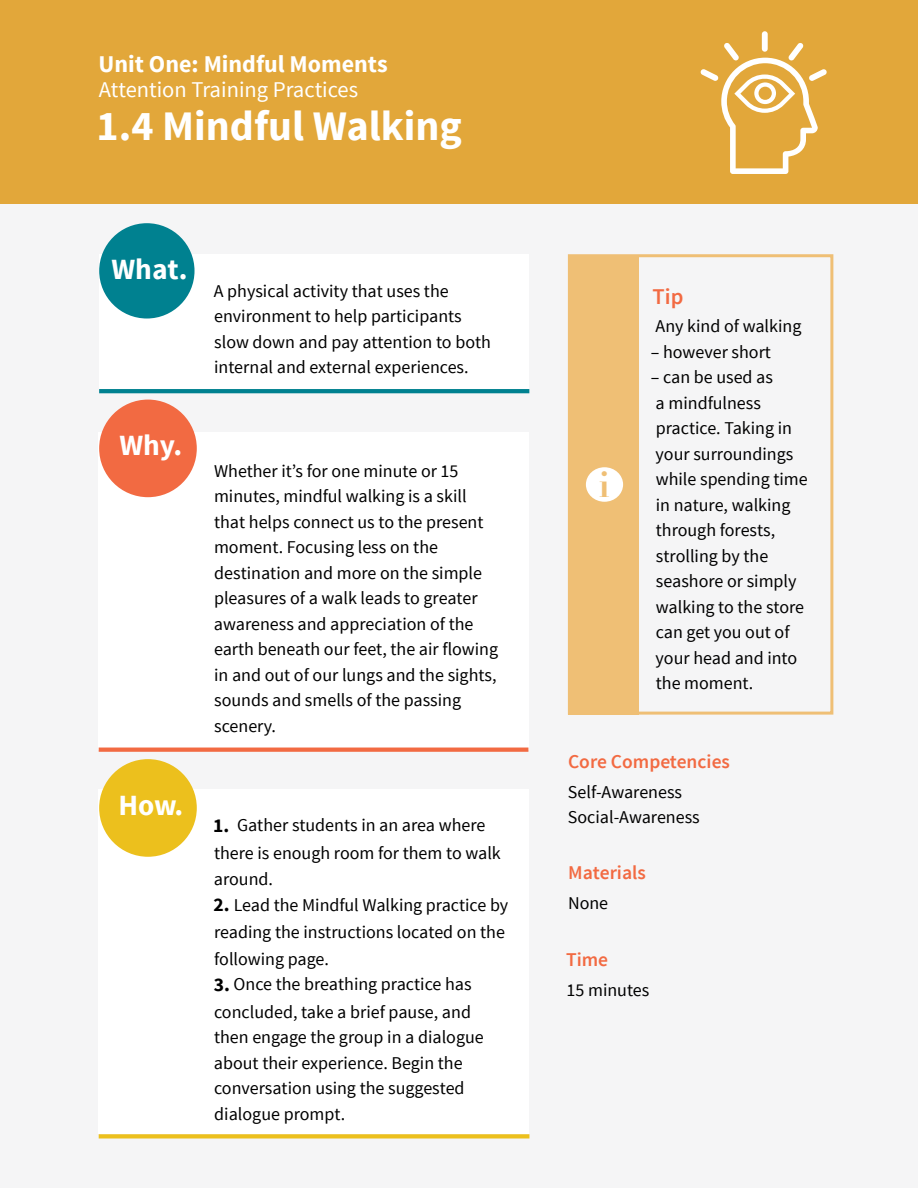
<style>
.page{position:relative;width:918px;height:1188px;background:#fff}
.page>*{position:absolute;margin:0;border:0;box-sizing:border-box;transform-origin:0 0}
.t1{font:700 42px "Source Sans Pro";color:#fff}
.t2{font:700 36px "Didot";color:#efbf75}
.t3{font:700 29.25px "Source Sans Pro";color:#fff}
.t4{font:700 24px "Source Sans Pro";color:#fff}
.t5{font:22.5px "Source Sans Pro";color:#fff}
.t6{font:600 22.5px "Source Sans Pro";color:#f26a42}
.t7{font:600 19.5px "Source Sans Pro";color:#f26a42}
.t8{font:18px/25.5px "Source Sans Pro";color:#000}
.s1{font-weight:700;font-size:19.5px}
</style>
<div class="page">
<div style="left:0;top:138px;width:918px;height:1050px;background:#f5f5f6"></div>
<div style="left:0;top:0;width:918px;height:204px;background:#e2a73a"></div>
<div style="left:99px;top:254px;width:429px;height:135px;background:#fff"></div>
<hr style="left:99px;top:389px;width:430px;height:4px;background:#008190">
<div style="left:99px;top:223px;width:96px;height:96px;background:#008190;border-radius:50%"></div>
<div style="left:568px;top:254px;width:265px;height:461px;border:3px solid #efbf75"></div>
<div style="left:569px;top:256px;width:70px;height:459px;background:#efbf75"></div>
<div style="left:586px;top:467px;width:37px;height:35px;background:#fff;border-radius:50%"></div>
<div style="left:99px;top:432px;width:430px;height:318px;background:#fff"></div>
<svg style="left:99px;top:748px;width:429px;height:4px;background:#f2714b"></svg>
<div style="left:99px;top:400px;width:98px;height:97px;background:#f26a42;border-radius:50%"></div>
<div style="left:99px;top:790px;width:430px;height:344px;background:#fff"></div>
<div style="left:99px;top:759px;width:98px;height:98px;background:#ecc01d;border-radius:50%"></div>
<div style="left:99px;top:1134px;width:430px;height:5px;background:#ecc01d"></div>
<div style="left:762px;top:31px;width:6px;height:21px;background:#fff;border-radius:3px"></div>
<svg style="left:700px;top:43px;width:127px;height:131px"></svg>
<h3 class="t4" style="left:98px;top:49px;width:291px">Unit One: Mindful Moments</h3>
<p class="t5" style="left:99px;top:76px;width:261px">Attention Training Practices</p>
<h1 class="t1" style="left:97px;top:100px;width:367px">1.4 Mindful Walking</h1>
<h3 class="t3" style="left:111px;top:251px;width:78px">What.</h3>
<h3 class="t3" style="left:119px;top:427px;width:64px">Why.</h3>
<h3 class="t3" style="left:118px;top:786px;width:66px">How.</h3>
<p class="t8" style="left:214px;top:278px;width:279px">A physical activity that uses the environment to help participants slow down and pay attention to both internal and external experiences.</p>
<p class="t8" style="left:214px;top:458px;width:286px">Whether it’s for one minute or 15 minutes, mindful walking is a skill that helps connect us to the present moment. Focusing less on the destination and more on the simple pleasures of a walk leads to greater awareness and appreciation of the earth beneath our feet, the air flowing in and out of our lungs and the sights, sounds and smells of the passing scenery.</p>
<p class="t8" style="left:213px;top:812px;width:289px;line-height:27px"><span class="s1">1.</span> Gather students in an area where there is enough room for them to walk around.</p>
<p class="t8" style="left:214px;top:891px;width:296px;line-height:27px"><span class="s1">2.</span> Lead the Mindful Walking practice by reading the instructions located on the following page.</p>
<p class="t8" style="left:214px;top:971px;width:259px;line-height:27.8px"><span class="s1">3.</span> Once the breathing practice has concluded, take a brief pause, and</p>
<p class="t8" style="left:214px;top:1025px;width:271px">then engage the group in a dialogue about their experience. Begin the conversation using the suggested dialogue prompt.</p>
<h2 class="t2" style="left:598px;top:462px;width:13px">i</h2>
<p class="t6" style="left:653px;top:283px;width:32px">Tip</p>
<p class="t8" style="left:656px;top:314px;width:147px">Any kind of walking</p>
<p class="t8" style="left:651px;top:339px;width:122px">– however short</p>
<p class="t8" style="left:651px;top:365px;width:158px">– can be used as<br>a mindfulness practice. Taking in your surroundings while spending time in nature, walking through forests, strolling by the seashore or simply walking to the store can get you out of your head and into the moment.</p>
<p class="t7" style="left:568px;top:749px;width:163px">Core Competencies</p>
<p class="t8" style="left:568px;top:780px;width:133px;line-height:24.8px">Self-Awareness<br>Social-Awareness</p>
<p class="t7" style="left:568px;top:860px;width:79px">Materials</p>
<p class="t8" style="left:568px;top:891px;width:42px">None</p>
<p class="t7" style="left:566px;top:947px;width:44px">Time</p>
<p class="t8" style="left:567px;top:978px;width:84px">15 minutes</p>
</div>
